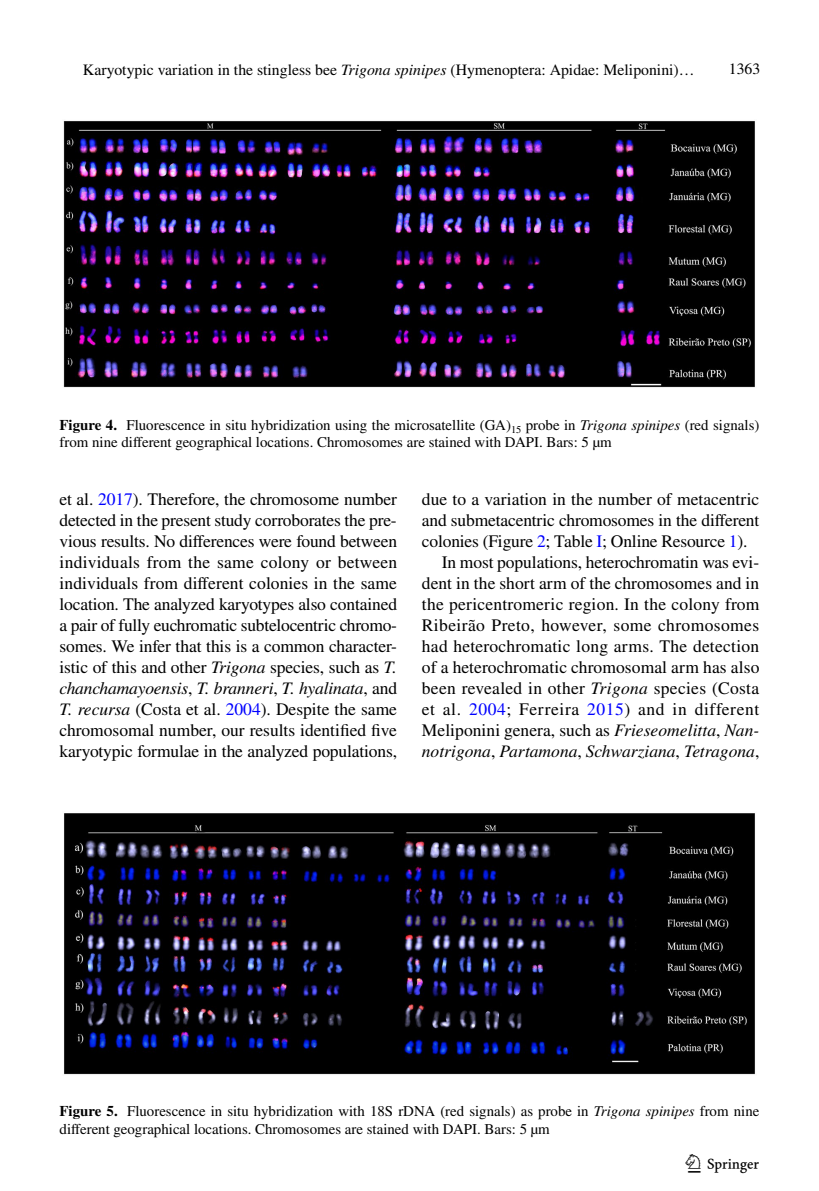
<style>
.page{position:relative;width:819px;height:1191px;background:#fff}
.page>*{position:absolute;margin:0;border:0;box-sizing:border-box;transform-origin:0 0}
.t1{font:26.25px "Springnew Regular 5";color:#000}
.t2{font:17.5px/21px "STIX Regular 2";color:#000;text-align:justify}
.t3{font:italic 17.5px "STIX";letter-spacing:-.01em;color:#000}
.t4{font:17.5px "STIX Regular 2";letter-spacing:.025em;color:#000}
.t5{font:17.5px "STIX Regular 2";letter-spacing:.035em;color:#000}
.t6{font:15.75px "STIX Regular 3";color:#000}
.t7{font:15.75px "STIX";color:#000}
.t8{font:14.88px/17.5px "STIX Regular 2";color:#000}
.s1{font-family:"STIX Italic 2"}
.s2{font-family:"STIX";font-weight:700}
.s3{font-family:"STIX";font-style:italic}
.s4{color:#00f}
.s5{font-family:"STIX Regular 2";font-style:normal}
</style>
<div class="page">
<img style="left:63px;top:121px;width:692px;height:267px">
<img style="left:64px;top:813px;width:691px;height:262px">
<p class="t6" style="left:83px;top:58px;width:613px">Karyotypic variation in the stingless bee <span class="s1">Trigona spinipes</span> (Hymenoptera: Apidae: Meliponini)…</p>
<p class="t7" style="left:728px;top:58px;width:33px">1363</p>
<p class="t8" style="left:60px;top:417px;width:701px"><span class="s2">Figure 4.</span> Fluorescence in situ hybridization using the microsatellite (GA)<sub>15</sub> probe in <span class="s3">Trigona spinipes</span> (red signals) from nine different geographical locations. Chromosomes are stained with DAPI. Bars: 5 µm</p>
<p class="t2" style="left:60px;top:490px;width:339px">et al. <span class="s4">2017</span>). Therefore, the chromosome number detected in the present study corroborates the pre&shy;vious results. No differences were found between individuals from the same colony or between individuals from different colonies in the same location. The analyzed karyotypes also contained a pair of fully euchromatic subtelocentric chromo&shy;somes. We infer that this is a common character&shy;istic of this and other <span class="s3">Trigona</span> species, such as <span class="s3">T.</span></p>
<p class="t3" style="left:60px;top:676px;width:339px">chanchamayoensis<span class="s5">,</span> T. branneri<span class="s5">,</span> T. hyalinata<span class="s5">, and</span></p>
<p class="t2" style="left:60px;top:700px;width:339px"><span class="s3">T. recursa</span> (Costa et al. <span class="s4">2004</span>). Despite the same chromosomal number, our results identified five karyotypic formulae in the analyzed populations,</p>
<p class="t2" style="left:422px;top:490px;width:339px">due to a variation in the number of metacentric</p>
<p class="t2" style="left:422px;top:511px;width:339px">and submetacentric chromosomes in the different</p>
<p class="t2" style="left:422px;top:532px;width:327px">colonies (Figure <span class="s4">2</span>; Table <span class="s4">I</span>; Online Resource <span class="s4">1</span>).</p>
<p class="t2" style="left:441px;top:553px;width:319px">In most populations, heterochromatin was evi-</p>
<p class="t2" style="left:422px;top:574px;width:339px">dent in the short arm of the chromosomes and in</p>
<p class="t2" style="left:422px;top:595px;width:339px">the pericentromeric region. In the colony from</p>
<p class="t4" style="left:422px;top:613px;width:339px">Ribeirão Preto, however, some chromosomes</p>
<p class="t2" style="left:422px;top:637px;width:339px">had heterochromatic long arms. The detection</p>
<p class="t2" style="left:422px;top:658px;width:339px">of a heterochromatic chromosomal arm has also</p>
<p class="t2" style="left:422px;top:679px;width:339px">been revealed in other <span class="s3">Trigona</span> species (Costa</p>
<p class="t5" style="left:422px;top:697px;width:339px">et al. <span class="s4">2004</span>; Ferreira <span class="s4">2015</span>) and in different</p>
<p class="t2" style="left:422px;top:721px;width:339px">Meliponini genera, such as <span class="s3">Frieseomelitta</span>, <span class="s3">Nan-</span></p>
<p class="t3" style="left:422px;top:739px;width:339px">notrigona<span class="s5">,</span> Partamona<span class="s5">,</span> Schwarziana<span class="s5">,</span> Tetragona<span class="s5">,</span></p>
<p class="t8" style="left:60px;top:1103px;width:701px"><span class="s2">Figure 5.</span> Fluorescence in situ hybridization with 18S rDNA (red signals) as probe in <span class="s3">Trigona spinipes</span> from nine different geographical locations. Chromosomes are stained with DAPI. Bars: 5 µm</p>
<h1 class="t1" style="left:688px;top:1153px;width:73px">1 3</h1>
</div>
